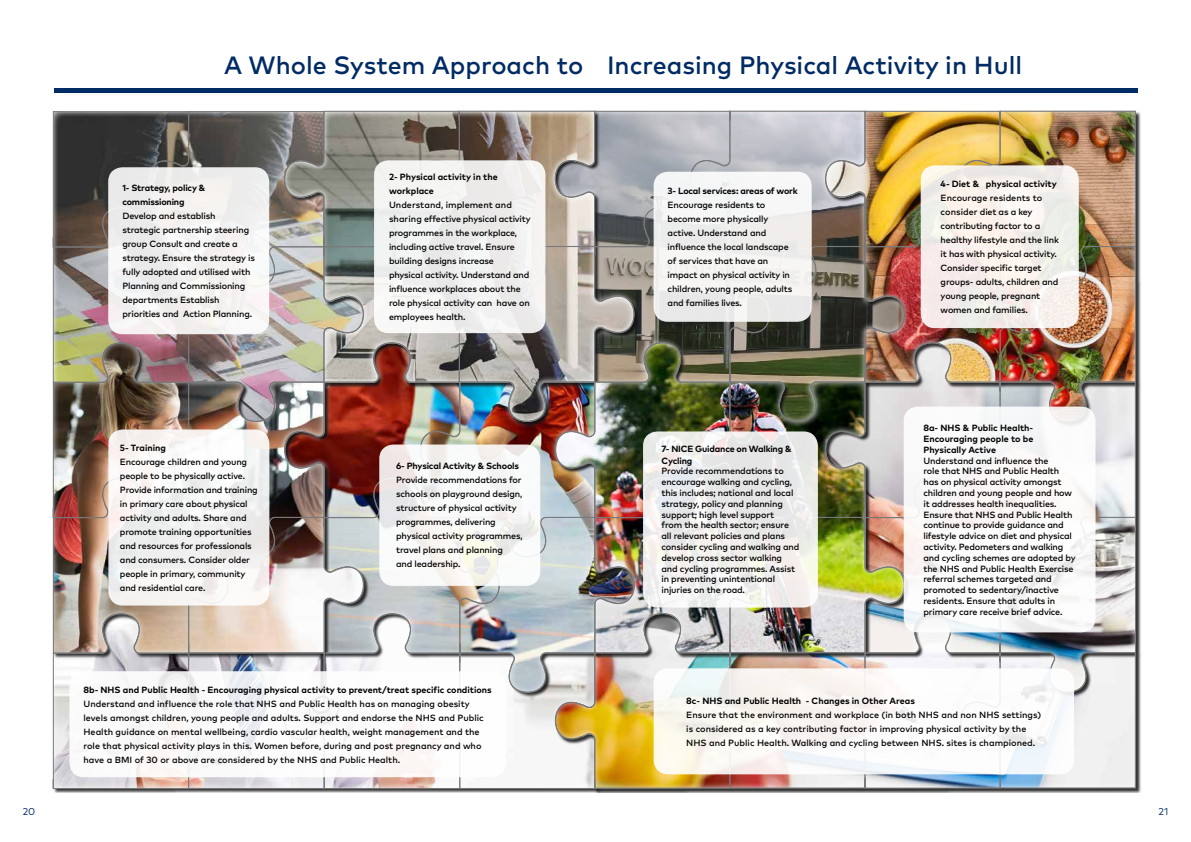
<style>
.page{position:relative;width:1191px;height:842px;background:#fff}
.page>*{position:absolute;margin:0;border:0;box-sizing:border-box;transform-origin:0 0}
.t1{font:500 25px "Mark Pro";color:#002b64}
.t2{font:10px "Mark Pro";color:#002b64}
.t3{font:500 9px/14px "Mark Pro";letter-spacing:-.02em;color:#000}
.t4{font:500 9px/14px "Mark Pro";color:#000}
.t5{font:700 9px/10.8px "Mark Pro";color:#000}
.t6{font:700 9px/14px "Mark Pro";letter-spacing:-.02em;color:#000}
</style>
<div class="page">
<img style="left:53px;top:789px;width:502px;height:4px">
<img style="left:555px;top:699px;width:586px;height:94px">
<img style="left:53px;top:110px;width:1083px;height:679px">
<div style="left:108px;top:167px;width:161px;height:167px;background:#f2f1ef;border-radius:14px"></div>
<div style="left:374px;top:160px;width:171px;height:173px;background:#f1f1f1;border-radius:14px"></div>
<div style="left:653px;top:172px;width:158px;height:150px;background:#f3f3f2;border-radius:14px"></div>
<div style="left:920px;top:165px;width:158px;height:163px;background:linear-gradient(to right,#f7edea,#f3f2ed);border-radius:14px"></div>
<div style="left:108px;top:429px;width:161px;height:176px;background:linear-gradient(to right,#f6f3f2,#f3f3f3);border-radius:14px"></div>
<svg style="left:379px;top:444px;width:161px;height:142px"></svg>
<svg style="left:643px;top:431px;width:175px;height:176px;fill:#ececea"></svg>
<div style="left:903px;top:407px;width:192px;height:225px;background:#fff;border-radius:14px"></div>
<div style="left:69px;top:671px;width:437px;height:106px;background:#fff;border-radius:14px"></div>
<svg style="left:653px;top:668px;width:421px;height:106px"></svg>
<div style="left:54px;top:88px;width:1083px;height:5px;background:#002b64"></div>
<p class="t2" style="left:23px;top:804px;width:14px">20</p>
<h1 class="t1" style="left:224px;top:46px;width:361px">A Whole System Approach to</h1>
<h1 class="t1" style="left:607px;top:46px;width:416px">Increasing Physical Activity in Hull</h1>
<p class="t6" style="left:122px;top:180px;width:85px">1- Strategy, policy &amp; commissioning</p>
<p class="t3" style="left:122px;top:208px;width:134px">Develop and establish strategic partnership steering group Consult and create a strategy. Ensure the strategy is fully adopted and utilised with<br>Planning and Commissioning departments Establish priorities and Action Planning.</p>
<p class="t5" style="left:389px;top:169px;width:110px;line-height:14px">2- Physical activity in the workplace</p>
<p class="t3" style="left:389px;top:197px;width:143px">Understand, implement and sharing effective physical activity programmes in the workplace, including active travel. Ensure building designs increase<br>physical activity. Understand and influence workplaces about the role physical activity can have on employees health.</p>
<p class="t6" style="left:667px;top:183px;width:132px">3- Local services: areas of work</p>
<p class="t3" style="left:667px;top:197px;width:126px">Encourage residents to become more physically active. Understand and influence the local landscape of services that have an impact on physical activity in children, young people, adults and families lives.</p>
<p class="t5" style="left:940px;top:178px;width:118px">4- Diet &amp; physical activity</p>
<p class="t3" style="left:940px;top:190px;width:120px">Encourage residents to consider diet as a key contributing factor to a healthy lifestyle and the link it has with physical activity.<br>Consider specific target groups- adults, children and young people, pregnant women and families.</p>
<p class="t5" style="left:120px;top:441px;width:48px">5- Training</p>
<p class="t3" style="left:120px;top:454px;width:139px">Encourage children and young people to be physically active.<br>Provide information and training in primary care about physical activity and adults. Share and promote training opportunities and resources for professionals and consumers. Consider older people in primary, community and residential care.</p>
<p class="t6" style="left:396px;top:458px;width:124px">6- Physical Activity &amp; Schools</p>
<p class="t3" style="left:396px;top:472px;width:128px">Provide recommendations for schools on playground design, structure of physical activity programmes, delivering physical activity programmes, travel plans and planning<br>and leadership.</p>
<p class="t6" style="left:661px;top:442px;width:132px;line-height:12px">7- NICE Guidance on Walking &amp;<br>Cycling</p>
<p class="t3" style="left:661px;top:465px;width:139px;line-height:10.8px">Provide recommendations to encourage walking and cycling, this includes; national and local strategy, policy and planning support; high level support<br>from the health sector; ensure all relevant policies and plans consider cycling and walking and develop cross sector walking and cycling programmes. Assist in preventing unintentional injuries on the road.</p>
<p class="t5" style="left:923px;top:422px;width:111px;text-align:justify">8a- NHS &amp; Public Health-Encouraging people to be Physically Active</p>
<p class="t3" style="left:923px;top:454px;width:154px;line-height:10.8px">Understand and influence the<br>role that NHS and Public Health has on physical activity amongst children and young people and how it addresses health inequalities.<br>Ensure that NHS and Public Health continue to provide guidance and lifestyle advice on diet and physical activity. Pedometers and walking and cycling schemes are adopted by the NHS and Public Health Exercise referral schemes targeted and promoted to sedentary/inactive residents. Ensure that adults in primary care receive brief advice.</p>
<p class="t5" style="left:83px;top:683px;width:410px">8b- NHS and Public Health - Encouraging physical activity to prevent/treat specific conditions</p>
<p class="t4" style="left:83px;top:696px;width:402px">Understand and influence the role that NHS and Public Health has on managing obesity levels amongst children, young people and adults. Support and endorse the NHS and Public Health guidance on mental wellbeing, cardio vascular health, weight management and the role that physical activity plays in this. Women before, during and post pregnancy and who have a BMI of 30 or above are considered by the NHS and Public Health.</p>
<p class="t5" style="left:686px;top:694px;width:230px">8c- NHS and Public Health - Changes in Other Areas</p>
<p class="t4" style="left:686px;top:707px;width:357px">Ensure that the environment and workplace (in both NHS and non NHS settings) is considered as a key contributing factor in improving physical activity by the<br>NHS and Public Health. Walking and cycling between NHS. sites is championed.</p>
<p class="t2" style="left:1158px;top:804px;width:11px">21</p>
</div>
